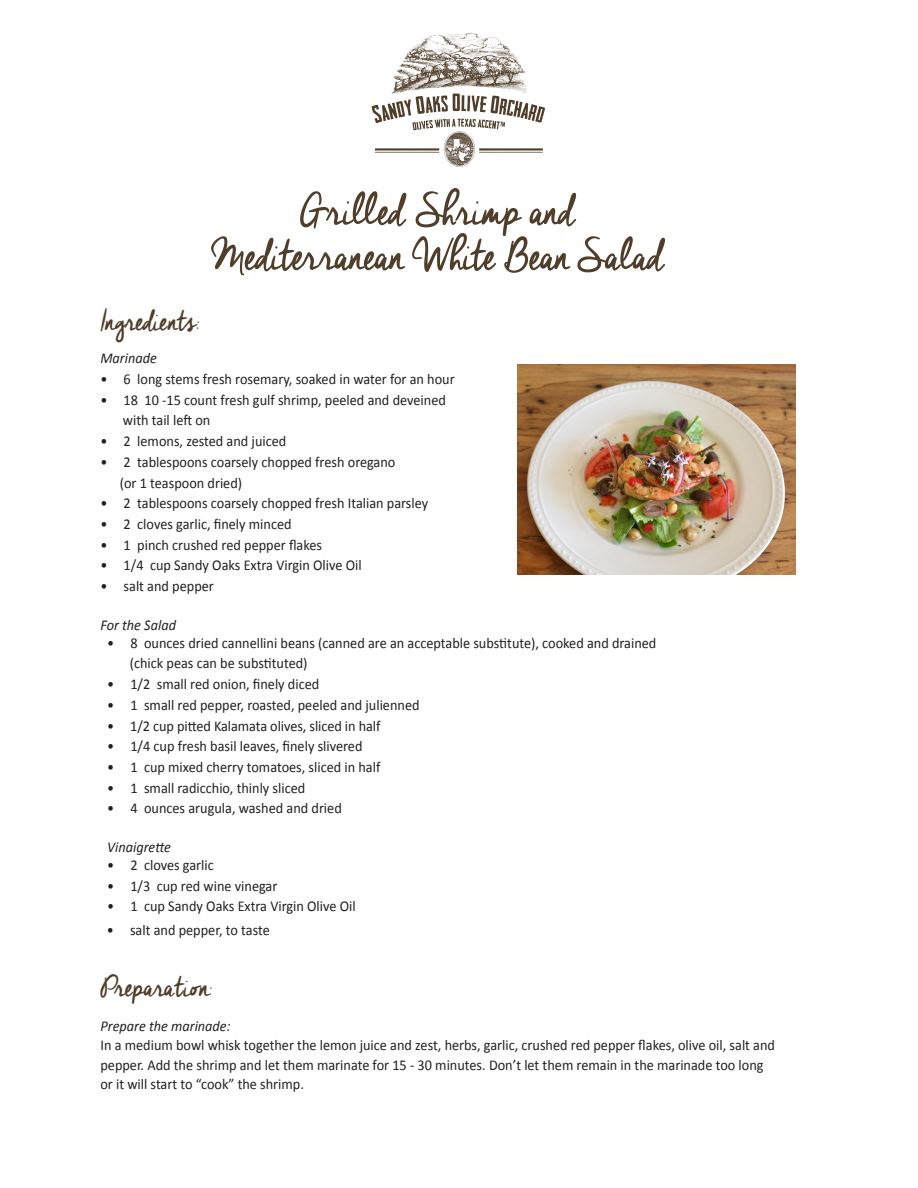
<style>
.page{position:relative;width:918px;height:1188px;background:#fff}
.page>*{position:absolute;margin:0;border:0;box-sizing:border-box;transform-origin:0 0}
.t1{font:54px/45px "Cheddar Jack";letter-spacing:-.025em;color:#503e2a;text-align:center}
.t2{font:36px "Cheddar Jack";letter-spacing:-.03em;color:#503e2a}
.t3{font:15px/19.5px "Calibri";color:#231f20;scale:.95 1}
.t4{font:italic 15px "Calibri";color:#231f20;scale:.95 1}
</style>
<div class="page">
<img style="left:371px;top:32px;width:175px;height:135px">
<img style="left:517px;top:364px;width:279px;height:211px">
<p class="t1" style="left:211px;top:190px;width:456px">Grilled Shrimp and<br>Mediterranean White Bean Salad</p>
<p class="t2" style="left:100px;top:301px;width:101px">Ingredients:</p>
<p class="t4" style="left:100px;top:348px;width:61px">Marinade</p>
<p class="t3" style="left:100px;top:369px;width:374px">• 6 long stems fresh rosemary, soaked in water for an hour</p>
<p class="t3" style="left:100px;top:390px;width:365px">• 18 10 -15 count fresh gulf shrimp, peeled and deveined</p>
<p class="t3" style="left:123px;top:411px;width:93px">with tail left on</p>
<p class="t3" style="left:100px;top:431px;width:197px">• 2 lemons, zested and juiced</p>
<p class="t3" style="left:100px;top:452px;width:312px">• 2 tablespoons coarsely chopped fresh oregano</p>
<p class="t3" style="left:120px;top:473px;width:130px">(or 1 teaspoon dried)</p>
<p class="t3" style="left:100px;top:494px;width:347px">• 2 tablespoons coarsely chopped fresh Italian parsley</p>
<p class="t3" style="left:100px;top:514px;width:203px">• 2 cloves garlic, finely minced</p>
<p class="t3" style="left:100px;top:535px;width:235px">• 1 pinch crushed red pepper flakes</p>
<p class="t3" style="left:100px;top:556px;width:277px">• 1/4 cup Sandy Oaks Extra Virgin Olive Oil</p>
<p class="t3" style="left:100px;top:576px;width:121px">• salt and pepper</p>
<p class="t4" style="left:100px;top:614px;width:81px">For the Salad</p>
<p class="t3" style="left:107px;top:633px;width:580px">• 8 ounces dried cannellini beans (canned are an acceptable substitute), cooked and drained</p>
<p class="t3" style="left:130px;top:654px;width:189px">(chick peas can be substituted)</p>
<p class="t3" style="left:107px;top:674px;width:225px">• 1/2 small red onion, finely diced</p>
<p class="t3" style="left:107px;top:695px;width:330px">• 1 small red pepper, roasted, peeled and julienned</p>
<p class="t3" style="left:107px;top:716px;width:289px">• 1/2 cup pitted Kalamata olives, sliced in half</p>
<p class="t3" style="left:107px;top:737px;width:270px">• 1/4 cup fresh basil leaves, finely slivered</p>
<p class="t3" style="left:107px;top:757px;width:289px">• 1 cup mixed cherry tomatoes, sliced in half</p>
<p class="t3" style="left:107px;top:778px;width:210px">• 1 small radicchio, thinly sliced</p>
<p class="t3" style="left:107px;top:799px;width:248px">• 4 ounces arugula, washed and dried</p>
<p class="t4" style="left:107px;top:837px;width:69px">Vinaigrette</p>
<p class="t3" style="left:107px;top:855px;width:114px">• 2 cloves garlic</p>
<p class="t3" style="left:107px;top:876px;width:181px">• 1/3 cup red wine vinegar</p>
<p class="t3" style="left:107px;top:897px;width:263px">• 1 cup Sandy Oaks Extra Virgin Olive Oil</p>
<p class="t3" style="left:107px;top:920px;width:173px">• salt and pepper, to taste</p>
<p class="t2" style="left:100px;top:967px;width:114px">Preparation:</p>
<p class="t4" style="left:100px;top:1016px;width:138px">Prepare the marinade:</p>
<p class="t3" style="left:100px;top:1036px;width:712px">In a medium bowl whisk together the lemon juice and zest, herbs, garlic, crushed red pepper flakes, olive oil, salt and pepper. Add the shrimp and let them marinate for 15 - 30 minutes. Don’t let them remain in the marinade too long or it will start to “cook” the shrimp.</p>
</div>
